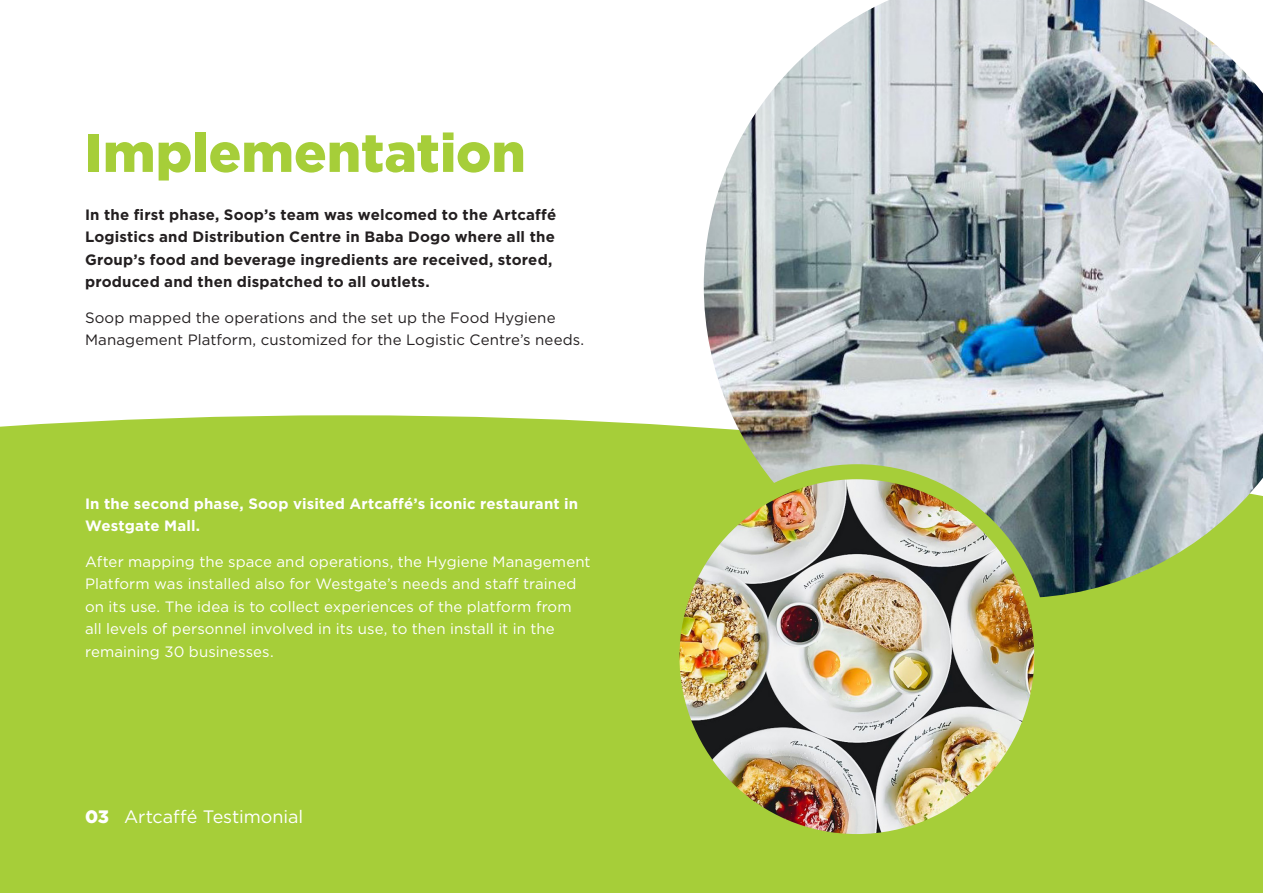
<style>
.page{position:relative;width:1263px;height:893px;background:#fff}
.page>*{position:absolute;margin:0;border:0;box-sizing:border-box;transform-origin:0 0}
.t1{font:900 54px "Gotham HTF";color:#a6ce39}
.t2{font:18px "Gotham HTF";letter-spacing:-.005em;color:#fff}
.t3{font:15px/22.5px "Gotham HTF";letter-spacing:.005em;color:#fff}
.t4{font:700 15px/22.5px "Gotham HTF";letter-spacing:.01em;color:#231f20}
.t5{font:15px/22.5px "Gotham HTF";letter-spacing:.01em;color:#231f20}
.t6{font:700 15px/22.5px "Gotham HTF";letter-spacing:.01em;color:#fff}
.s1{font-weight:900}
</style>
<div class="page">
<div style="left:0;top:415px;width:1263px;height:478px;background:#a6ce39"></div>
<img style="left:704px;top:0;width:559px;height:598px">
<img style="left:672px;top:472px;width:370px;height:369px;border-radius:181px">
<div style="left:664px;top:464px;width:385px;height:385px;border:15px solid #a6ce39;border-radius:50%"></div>
<p class="t1" style="left:85px;top:122px;width:442px">Implementation</p>
<p class="t4" style="left:85px;top:203px;width:473px">In the first phase, Soop’s team was welcomed to the Artcaffé Logistics and Distribution Centre in Baba Dogo where all the Group’s food and beverage ingredients are received, stored, produced and then dispatched to all outlets.</p>
<p class="t5" style="left:85px;top:306px;width:501px">Soop mapped the operations and the set up the Food Hygiene<br>Management Platform, customized for the Logistic Centre’s needs.</p>
<p class="t6" style="left:85px;top:492px;width:495px">In the second phase, Soop visited Artcaffé’s iconic restaurant in<br>Westgate Mall.</p>
<p class="t3" style="left:85px;top:550px;width:507px">After mapping the space and operations, the Hygiene Management Platform was installed also for Westgate’s needs and staff trained on its use. The idea is to collect experiences of the platform from all levels of personnel involved in its use, to then install it in the remaining 30 businesses.</p>
<p class="t2" style="left:85px;top:806px;width:220px"><span class="s1">03</span> Artcaffé Testimonial</p>
</div>
